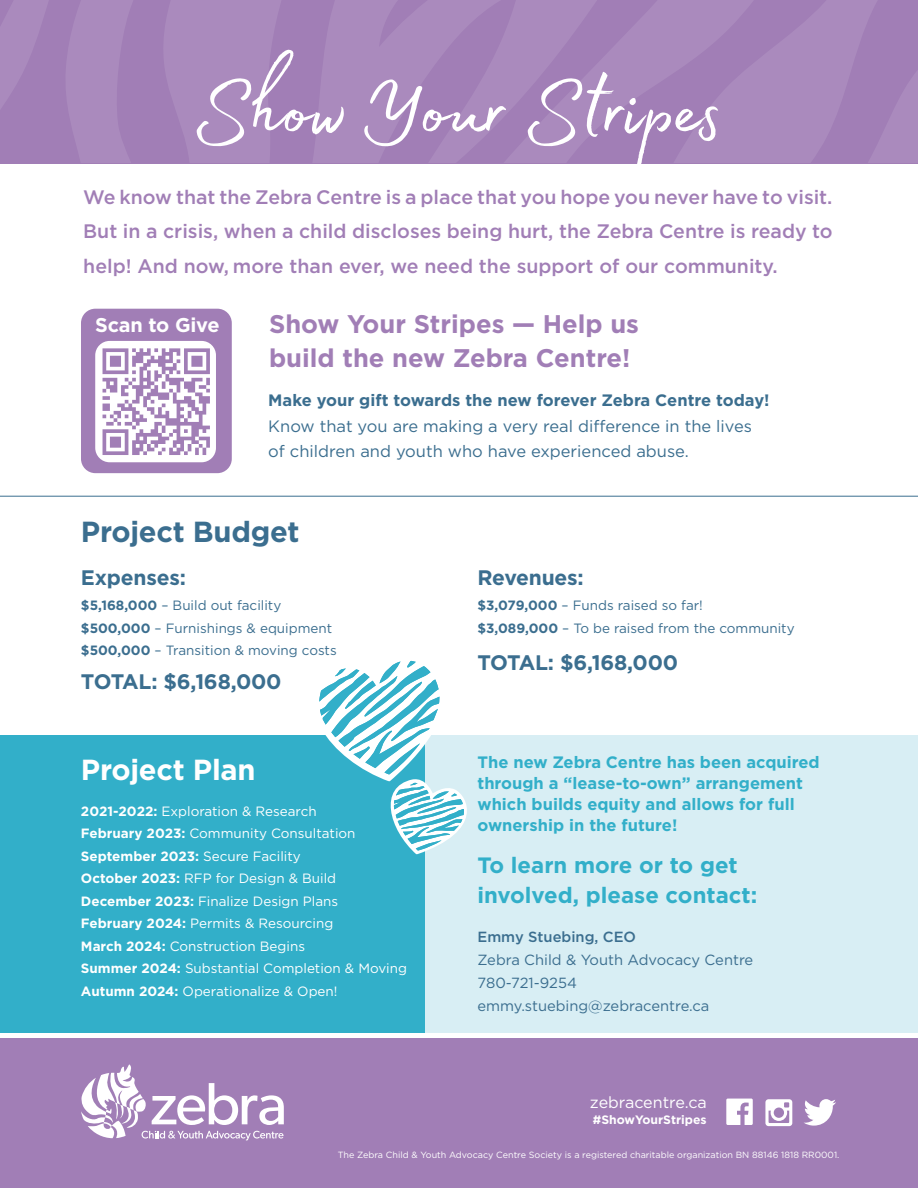
<style>
.page{position:relative;width:918px;height:1188px;background:#fff}
.page>*{position:absolute;margin:0;border:0;box-sizing:border-box;transform-origin:0 0}
.t1{font:109.05px "Madelyn Fill Trial Regular";letter-spacing:-.01em;color:#fff}
.t2{font:700 29.1px "Gotham";letter-spacing:-.01em;color:#3b6e8f}
.t3{font:700 29.1px "Gotham";letter-spacing:-.01em;color:#fff}
.t4{font:700 25.5px/34.5px "Gotham";color:#a17eb6}
.t5{font:700 22.2px/30.8px "Gotham";color:#32afc9}
.t6{font:700 21px "Gotham";letter-spacing:-.01em;color:#3b6e8f}
.t7{font:700 19.95px "Gotham";letter-spacing:-.01em;color:#fff}
.t8{font:500 19.5px/34.5px "Gotham";color:#a17eb6;text-align:justify}
.t9{font:700 16.5px/21px "Gotham";color:#32afc9}
.t10{font:16.5px/25.5px "Gotham";color:#3b6e8f}
.t11{font:700 16.5px "Gotham";color:#3b6e8f}
.t12{font:16.05px "Gotham";color:#fff}
.t13{font:14.7px/23px "Gotham";color:#3b6e8f}
.t14{font:500 14.7px "Gotham";color:#3b6e8f}
.t15{font:13.5px/22.5px "Gotham";color:#fff}
.t16{font:13.5px/22.5px "Gotham";color:#3b6e8f}
.t17{font:700 12.15px "Gotham";color:#fff}
.t18{font:9px "Gotham";color:#fff}
.s1{font-weight:700}
</style>
<div class="page">
<div style="left:425px;top:735px;width:493px;height:297px;background:#d8eef4"></div>
<div style="left:0;top:735px;width:425px;height:297px;background:#32afc9"></div>
<svg style="left:0;top:0;width:918px;height:163px;background:#a684ba"></svg>
<div style="left:0;top:1038px;width:918px;height:150px;background:#a17eb6"></div>
<hr style="left:0;top:496px;width:918px;height:1px;background:#3b6e8f">
<svg style="left:81px;top:1064px;width:203px;height:76px"></svg>
<svg style="left:319px;top:660px;width:148px;height:194px"></svg>
<svg style="left:726px;top:1099px;width:27px;height:26px"></svg>
<svg style="left:765px;top:1099px;width:27px;height:27px"></svg>
<svg style="left:804px;top:1099px;width:32px;height:27px"></svg>
<div style="left:81px;top:309px;width:151px;height:164px;background:#a17eb6;border-radius:14px"></div>
<div style="left:95px;top:341px;width:121px;height:121px;background:#fff;border-radius:14px"></div>
<svg style="left:103px;top:348px;width:107px;height:107px"></svg>
<h1 class="t1" style="left:191px;top:27px;width:533px">Show Your Stripes</h1>
<h3 class="t8" style="left:83px;top:179px;width:751px">We know that the Zebra Centre is a place that you hope you never have to visit.<br>But in a crisis, when a child discloses being hurt, the Zebra Centre is ready to help! And now, more than ever, we need the support of our community.</h3>
<h3 class="t7" style="left:95px;top:313px;width:126px">Scan to Give</h3>
<h3 class="t4" style="left:269px;top:306px;width:371px">Show Your Stripes — Help us build the new Zebra Centre!</h3>
<p class="t11" style="left:268px;top:391px;width:503px">Make your gift towards the new forever Zebra Centre today!</p>
<p class="t10" style="left:268px;top:413px;width:485px">Know that you are making a very real difference in the lives of children and youth who have experienced abuse.</p>
<h2 class="t2" style="left:81px;top:515px;width:220px">Project Budget</h2>
<h3 class="t6" style="left:81px;top:566px;width:106px">Expenses:</h3>
<p class="t16" style="left:81px;top:594px;width:257px"><span class="s1">$5,168,000</span> – Build out facility <span class="s1">$500,000</span> – Furnishings &amp; equipment <span class="s1">$500,000</span> – Transition &amp; moving costs</p>
<h3 class="t6" style="left:81px;top:669px;width:202px">TOTAL: $6,168,000</h3>
<h3 class="t6" style="left:477px;top:565px;width:108px">Revenues:</h3>
<p class="t16" style="left:477px;top:594px;width:319px"><span class="s1">$3,079,000</span> – Funds raised so far!<br><span class="s1">$3,089,000</span> – To be raised from the community</p>
<h3 class="t6" style="left:477px;top:650px;width:202px">TOTAL: $6,168,000</h3>
<h2 class="t3" style="left:81px;top:753px;width:176px">Project Plan</h2>
<p class="t9" style="left:477px;top:752px;width:344px">The new Zebra Centre has been acquired through a “lease-to-own” arrangement which builds equity and allows for full ownership in the future!</p>
<p class="t15" style="left:81px;top:799px;width:328px"><span class="s1">2021-2022:</span> Exploration &amp; Research<br><span class="s1">February 2023:</span> Community Consultation <span class="s1">September 2023:</span> Secure Facility<br><span class="s1">October 2023:</span> RFP for Design &amp; Build <span class="s1">December 2023:</span> Finalize Design Plans<br><span class="s1">February 2024:</span> Permits &amp; Resourcing<br><span class="s1">March 2024:</span> Construction Begins<br><span class="s1">Summer 2024:</span> Substantial Completion &amp; Moving <span class="s1">Autumn 2024:</span> Operationalize &amp; Open!</p>
<h3 class="t5" style="left:477px;top:849px;width:281px">To learn more or to get involved, please contact:</h3>
<p class="t14" style="left:477px;top:927px;width:160px">Emmy Stuebing, CEO</p>
<p class="t13" style="left:477px;top:948px;width:277px">Zebra Child &amp; Youth Advocacy Centre<br>780-721-9254 emmy.stuebing@zebracentre.ca</p>
<p class="t12" style="left:590px;top:1092px;width:118px">zebracentre.ca</p>
<p class="t17" style="left:593px;top:1112px;width:115px">#ShowYourStripes</p>
<p class="t18" style="left:338px;top:1149px;width:503px">The Zebra Child &amp; Youth Advocacy Centre Society is a registered charitable organization BN 88146 1818 RR0001.</p>
</div>
